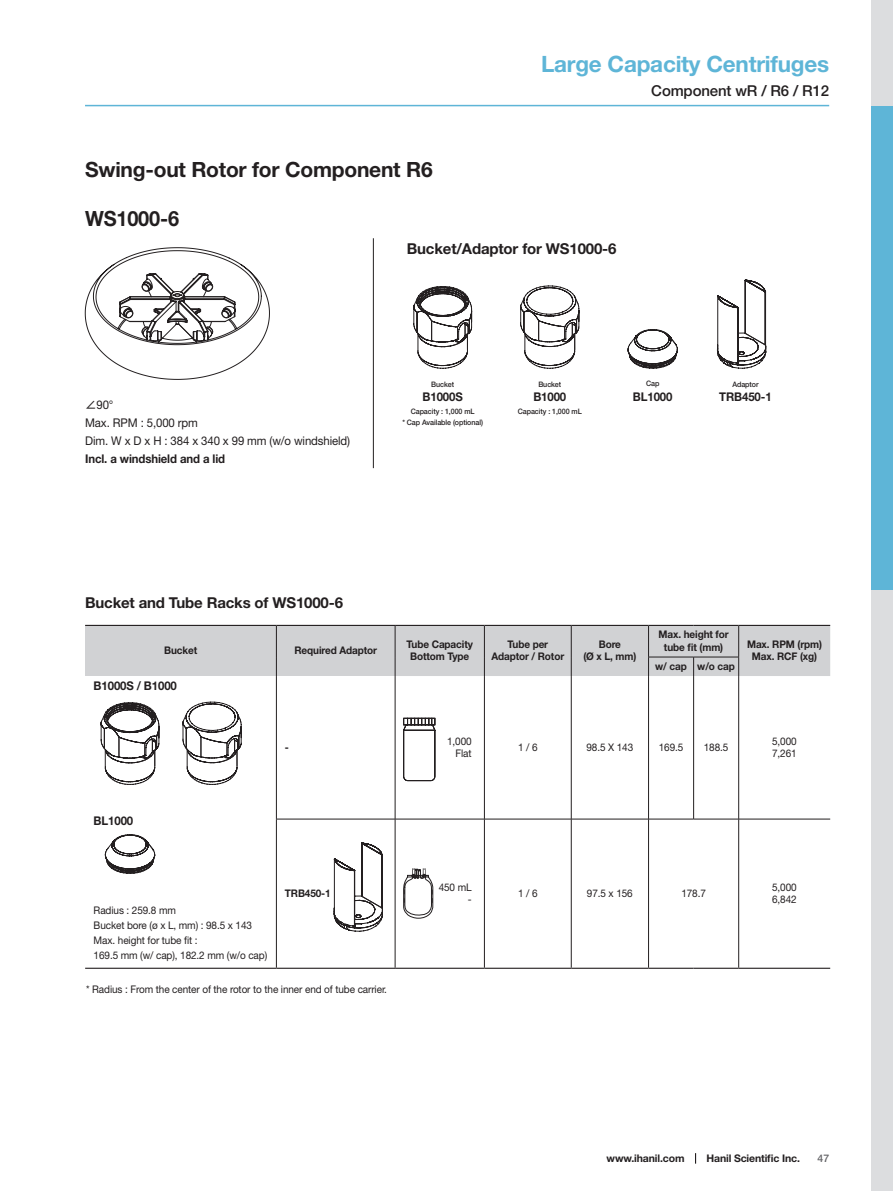
<style>
.page{position:relative;width:893px;height:1191px;background:#fff}
.page>*{position:absolute;margin:0;border:0;box-sizing:border-box;transform-origin:0 0}
.t1{font:700 22.5px "Helvetica Neue LT Std";letter-spacing:-.01em;color:#5eb5d7}
.t2{font:700 21px "Helvetica Neue LT Std";letter-spacing:-.01em;color:#231f20}
.t3{font:700 21px "Helvetica Neue LT Std";letter-spacing:-.01em;color:#231f20;scale:.95 1}
.t4{font:700 15px "Helvetica Neue LT Std";letter-spacing:-.01em;color:#231f20}
.t5{font:500 15px "Helvetica Neue LT Std";letter-spacing:-.01em;color:#231f20}
.t6{font:700 12px "Helvetica Neue LT Std";letter-spacing:-.01em;color:#231f20;scale:.95 1}
.t7{font:12px/18px "Helvetica Neue LT Std";letter-spacing:-.01em;color:#231f20;scale:.95 1}
.t8{font:10.5px/12.6px "Helvetica Neue LT Std";letter-spacing:-.01em;color:#231f20;scale:.95 1}
.t9{font:700 10.5px/12.6px "Helvetica Neue LT Std";letter-spacing:-.01em;color:#231f20;text-align:center;scale:.95 1}
.t10{font:700 10.5px "Helvetica Neue LT Std";letter-spacing:-.01em;color:#231f20}
.t11{font:500 10.5px "Helvetica Neue LT Std";color:#636366}
.t12{font:500 7.5px/10.5px "Helvetica Neue LT Std";letter-spacing:-.01em;color:#231f20;text-align:center;scale:.95 1}
.s1{font-family:"Noto Sans CJ Kkr";font-weight:500}
</style>
<div class="page">
<div style="left:872px;top:0;width:21px;height:1191px;background:#dcdddf"></div>
<div style="left:872px;top:106px;width:21px;height:484px;background:#5eb5d7"></div>
<div style="left:85px;top:625px;width:191px;height:51px;background:#d1d2d4"></div>
<div style="left:276px;top:625px;width:119px;height:51px;background:#d1d2d4"></div>
<hr style="left:276px;top:626px;width:1px;height:31px;background:#231f20">
<svg style="left:276px;top:657px;width:1px;height:19px"></svg>
<div style="left:395px;top:626px;width:435px;height:50px;background:#d1d2d4"></div>
<hr style="left:85px;top:625px;width:191px;height:1px;background:#231f20">
<hr style="left:276px;top:625px;width:119px;height:1px;background:#231f20">
<hr style="left:395px;top:625px;width:89px;height:1px;background:#231f20">
<hr style="left:484px;top:625px;width:87px;height:1px;background:#231f20">
<hr style="left:571px;top:625px;width:77px;height:1px;background:#231f20">
<hr style="left:739px;top:625px;width:91px;height:1px;background:#231f20">
<hr style="left:85px;top:967px;width:191px;height:1px;background:#231f20">
<hr style="left:648px;top:625px;width:46px;height:1px;background:#231f20">
<hr style="left:694px;top:625px;width:45px;height:1px;background:#231f20">
<hr style="left:276px;top:967px;width:119px;height:1px;background:#231f20">
<hr style="left:395px;top:967px;width:89px;height:1px;background:#231f20">
<hr style="left:484px;top:967px;width:87px;height:1px;background:#231f20">
<hr style="left:571px;top:967px;width:77px;height:1px;background:#231f20">
<hr style="left:648px;top:967px;width:46px;height:1px;background:#231f20">
<hr style="left:694px;top:967px;width:45px;height:1px;background:#231f20">
<hr style="left:739px;top:967px;width:91px;height:1px;background:#231f20">
<hr style="left:276px;top:676px;width:1px;height:143px;background:#231f20">
<hr style="left:395px;top:676px;width:1px;height:143px;background:#231f20">
<hr style="left:484px;top:676px;width:1px;height:143px;background:#231f20">
<hr style="left:571px;top:676px;width:1px;height:143px;background:#231f20">
<hr style="left:648px;top:676px;width:1px;height:143px;background:#231f20">
<hr style="left:693px;top:676px;width:1px;height:143px;background:#231f20">
<hr style="left:738px;top:676px;width:1px;height:143px;background:#231f20">
<hr style="left:276px;top:819px;width:119px;height:1px;background:#231f20">
<hr style="left:276px;top:819px;width:1px;height:148px;background:#231f20">
<hr style="left:395px;top:819px;width:89px;height:1px;background:#231f20">
<hr style="left:395px;top:819px;width:1px;height:148px;background:#231f20">
<hr style="left:484px;top:819px;width:87px;height:1px;background:#231f20">
<hr style="left:484px;top:819px;width:1px;height:148px;background:#231f20">
<hr style="left:571px;top:819px;width:77px;height:1px;background:#231f20">
<hr style="left:571px;top:819px;width:1px;height:148px;background:#231f20">
<hr style="left:648px;top:819px;width:46px;height:1px;background:#231f20">
<hr style="left:648px;top:819px;width:1px;height:148px;background:#231f20">
<hr style="left:694px;top:819px;width:45px;height:1px;background:#231f20">
<hr style="left:739px;top:819px;width:91px;height:1px;background:#231f20">
<hr style="left:738px;top:819px;width:1px;height:148px;background:#231f20">
<hr style="left:648px;top:657px;width:46px;height:1px;background:#231f20">
<hr style="left:694px;top:657px;width:45px;height:1px;background:#231f20">
<hr style="left:85px;top:105px;width:744px;height:1px;background:#5eb5d7">
<hr style="left:373px;top:238px;width:1px;height:230px;background:#231f20">
<svg style="left:520px;top:286px;width:59px;height:82px"></svg>
<svg style="left:717px;top:280px;width:49px;height:88px"></svg>
<svg style="left:85px;top:247px;width:185px;height:133px"></svg>
<svg style="left:628px;top:329px;width:50px;height:39px"></svg>
<svg style="left:413px;top:286px;width:59px;height:82px"></svg>
<svg style="left:403px;top:868px;width:30px;height:50px"></svg>
<svg style="left:403px;top:718px;width:32px;height:63px"></svg>
<svg style="left:183px;top:702px;width:58px;height:82px"></svg>
<svg style="left:334px;top:842px;width:49px;height:89px"></svg>
<svg style="left:105px;top:834px;width:50px;height:39px"></svg>
<svg style="left:101px;top:702px;width:58px;height:82px"></svg>
<h2 class="t2" style="left:85px;top:156px;width:349px">Swing-out Rotor for Component R6</h2>
<h2 class="t3" style="left:85px;top:205px;width:100px">WS1000-6</h2>
<h1 class="t1" style="left:541px;top:51px;width:290px">Large Capacity Centrifuges</h1>
<h3 class="t5" style="left:651px;top:82px;width:179px">Component wR / R6 / R12</h3>
<p class="t7" style="left:85px;top:395px;width:280px"><span class="s1">∠</span>90°<br>Max. RPM : 5,000 rpm<br>Dim. W x D x H : 384 x 340 x 99 mm (w/o windshield)</p>
<p class="t6" style="left:85px;top:451px;width:149px">Incl. a windshield and a lid</p>
<h3 class="t4" style="left:407px;top:239px;width:211px">Bucket/Adaptor for WS1000-6</h3>
<p class="t12" style="left:431px;top:379px;width:26px">Bucket</p>
<p class="t6" style="left:423px;top:390px;width:44px">B1000S</p>
<p class="t12" style="left:402px;top:406px;width:86px">Capacity : 1,000 mL<br>* Cap Available (optional)</p>
<p class="t12" style="left:538px;top:379px;width:26px">Bucket</p>
<p class="t6" style="left:533px;top:390px;width:36px">B1000</p>
<p class="t12" style="left:518px;top:406px;width:69px">Capacity : 1,000 mL</p>
<p class="t12" style="left:646px;top:377px;width:16px">Cap</p>
<p class="t6" style="left:633px;top:390px;width:43px">BL1000</p>
<p class="t12" style="left:732px;top:379px;width:29px">Adaptor</p>
<p class="t6" style="left:719px;top:390px;width:57px">TRB450-1</p>
<h3 class="t4" style="left:85px;top:593px;width:259px">Bucket and Tube Racks of WS1000-6</h3>
<p class="t9" style="left:164px;top:644px;width:36px">Bucket</p>
<p class="t9" style="left:294px;top:644px;width:88px">Required Adaptor</p>
<p class="t9" style="left:407px;top:637px;width:71px">Tube Capacity<br>Bottom Type</p>
<p class="t9" style="left:491px;top:637px;width:78px">Tube per<br>Adaptor / Rotor</p>
<p class="t9" style="left:583px;top:637px;width:57px">Bore<br>(Ø x L, mm)</p>
<p class="t9" style="left:659px;top:628px;width:75px">Max. height for tube fit (mm)</p>
<p class="t9" style="left:747px;top:637px;width:80px">Max. RPM (rpm)<br>Max. RCF (xg)</p>
<p class="t9" style="left:655px;top:659px;width:85px">w/ cap w/o cap</p>
<p class="t6" style="left:94px;top:678px;width:89px">B1000S / B1000</p>
<p class="t6" style="left:94px;top:813px;width:43px">BL1000</p>
<p class="t9" style="left:285px;top:740px;width:6px">-</p>
<p class="t8" style="left:447px;top:734px;width:27px;text-align:right">1,000<br>Flat</p>
<p class="t8" style="left:518px;top:741px;width:22px">1 / 6</p>
<p class="t8" style="left:586px;top:741px;width:51px">98.5 X 143</p>
<p class="t8" style="left:659px;top:741px;width:27px">169.5</p>
<p class="t8" style="left:704px;top:741px;width:27px">188.5</p>
<p class="t8" style="left:772px;top:734px;width:27px">5,000<br>7,261</p>
<p class="t8" style="left:94px;top:902px;width:184px;line-height:15px">Radius : 259.8 mm<br>Bucket bore (ø x L, mm) : 98.5 x 143<br>Max. height for tube fit :<br>169.5 mm (w/ cap), 182.2 mm (w/o cap)</p>
<p class="t9" style="left:285px;top:887px;width:50px">TRB450-1</p>
<p class="t8" style="left:439px;top:880px;width:36px;text-align:right">450 mL -</p>
<p class="t8" style="left:518px;top:887px;width:22px">1 / 6</p>
<p class="t8" style="left:587px;top:887px;width:50px">97.5 x 156</p>
<p class="t8" style="left:681px;top:887px;width:27px">178.7</p>
<p class="t8" style="left:772px;top:880px;width:27px">5,000<br>6,842</p>
<p class="t8" style="left:86px;top:982px;width:318px">* Radius : From the center of the rotor to the inner end of tube carrier.</p>
<p class="t10" style="left:607px;top:1151px;width:80px">www.ihanil.com</p>
<p class="t10" style="left:706px;top:1151px;width:95px">Hanil Scientific Inc.</p>
<p class="t11" style="left:818px;top:1151px;width:13px">47</p>
</div>
